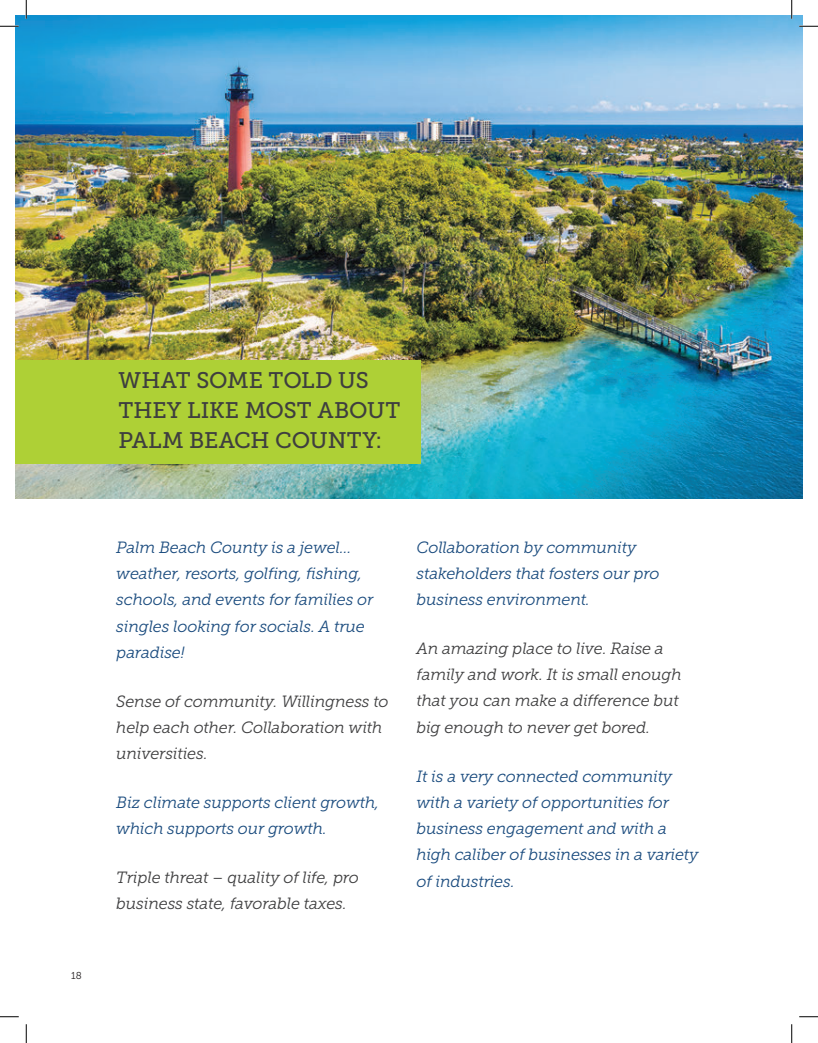
<style>
.page{position:relative;width:818px;height:1043px;background:#fff}
.page>*{position:absolute;margin:0;border:0;box-sizing:border-box;transform-origin:0 0}
.t1{font:22.5px/30px "Museo Slab 500";letter-spacing:-.005em;color:#3e3e3f}
.t2{font:italic 16.25px/26.2px "Museo Slab 300";letter-spacing:-.01em;color:#1a4b7e}
.t3{font:italic 16.25px/26.2px "Museo Slab 300";letter-spacing:-.01em;color:#3e3e3f}
.t4{font:10px "Museo Sans 300";color:#231f20}
</style>
<div class="page">
<img style="left:15px;top:15px;width:787px;height:484px">
<div style="left:15px;top:360px;width:405px;height:103px;background:#aed036"></div>
<svg style="left:0;top:25px;width:19px;height:2px"></svg>
<svg style="left:799px;top:25px;width:19px;height:2px"></svg>
<svg style="left:0;top:1016px;width:19px;height:1px"></svg>
<svg style="left:799px;top:1016px;width:19px;height:1px"></svg>
<svg style="left:25px;top:0;width:2px;height:19px"></svg>
<svg style="left:25px;top:1024px;width:2px;height:18px"></svg>
<svg style="left:790px;top:0;width:2px;height:19px"></svg>
<svg style="left:791px;top:1024px;width:1px;height:18px"></svg>
<p class="t1" style="left:118px;top:365px;width:283px">WHAT SOME TOLD US<br>THEY LIKE MOST ABOUT<br>PALM BEACH COUNTY:</p>
<p class="t4" style="left:71px;top:970px;width:12px">18</p>
<p class="t2" style="left:116px;top:534px;width:258px">Palm Beach County is a jewel… weather, resorts, golfing, fishing, schools, and events for families or singles looking for socials. A true paradise!</p>
<p class="t3" style="left:116px;top:688px;width:274px">Sense of community. Willingness to help each other. Collaboration with universities.</p>
<p class="t2" style="left:116px;top:789px;width:264px">Biz climate supports client growth, which supports our growth.</p>
<p class="t3" style="left:116px;top:864px;width:244px">Triple threat – quality of life, pro business state, favorable taxes.</p>
<p class="t2" style="left:416px;top:534px;width:244px">Collaboration by community stakeholders that fosters our pro business environment.</p>
<p class="t3" style="left:416px;top:635px;width:266px">An amazing place to live. Raise a family and work. It is small enough that you can make a difference but big enough to never get bored.</p>
<p class="t2" style="left:416px;top:763px;width:283px">It is a very connected community with a variety of opportunities for business engagement and with a high caliber of businesses in a variety of industries.</p>
</div>
